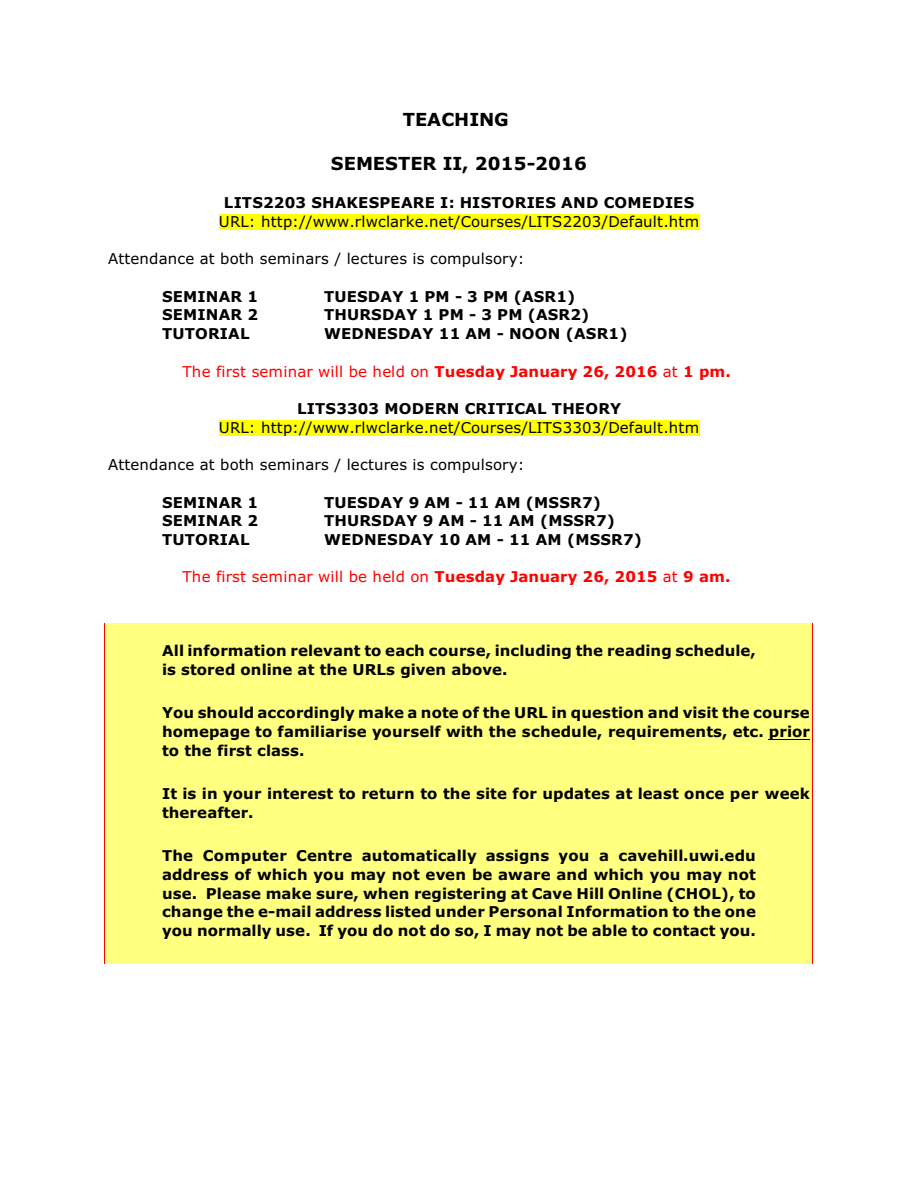
<style>
.page{position:relative;width:918px;height:1188px;background:#fff}
.page>*{position:absolute;margin:0;border:0;box-sizing:border-box;transform-origin:0 0}
.t1{font:700 18px "Verdana";color:#000}
.t2{font:700 15px/18.8px "Verdana";letter-spacing:.01em;color:#000}
.t3{font:15px "Verdana";letter-spacing:.01em;color:#000}
.t4{font:15px "Verdana";letter-spacing:.02em;color:#f00}
.s1{font-weight:700}
</style>
<div class="page">
<div style="left:105px;top:623px;width:708px;height:17px;background:#ffff80"></div>
<div style="left:105px;top:641px;width:708px;height:40px;background:#ffff80"></div>
<div style="left:105px;top:681px;width:708px;height:22px;background:#ffff80"></div>
<div style="left:105px;top:703px;width:708px;height:59px;background:#ffff80"></div>
<div style="left:105px;top:762px;width:708px;height:22px;background:#ffff80"></div>
<div style="left:105px;top:784px;width:708px;height:40px;background:#ffff80"></div>
<div style="left:105px;top:824px;width:708px;height:22px;background:#ffff80"></div>
<div style="left:105px;top:846px;width:708px;height:96px;background:#ffff80"></div>
<div style="left:105px;top:942px;width:708px;height:22px;background:#ffff80"></div>
<div style="left:219px;top:215px;width:480px;height:15px;background:#ff0"></div>
<div style="left:219px;top:421px;width:480px;height:15px;background:#ff0"></div>
<hr style="left:769px;top:740px;width:41px;height:1px;background:#000">
<p class="t1" style="left:403px;top:112px;width:108px">TEACHING</p>
<p class="t1" style="left:331px;top:156px;width:258px">SEMESTER II, 2015-2016</p>
<p class="t2" style="left:224px;top:195px;width:472px">LITS2203 SHAKESPEARE I: HISTORIES AND COMEDIES</p>
<p class="t3" style="left:219px;top:215px;width:482px">URL: http://www.rlwclarke.net/Courses/LITS2203/Default.htm</p>
<p class="t3" style="left:108px;top:253px;width:418px">Attendance at both seminars / lectures is compulsory:</p>
<p class="t2" style="left:162px;top:288px;width:98px">SEMINAR 1</p>
<p class="t2" style="left:324px;top:288px;width:253px">TUESDAY 1 PM - 3 PM (ASR1)</p>
<p class="t2" style="left:162px;top:307px;width:98px">SEMINAR 2</p>
<p class="t2" style="left:324px;top:307px;width:267px">THURSDAY 1 PM - 3 PM (ASR2)</p>
<p class="t2" style="left:162px;top:326px;width:89px">TUTORIAL</p>
<p class="t2" style="left:324px;top:326px;width:305px">WEDNESDAY 11 AM - NOON (ASR1)</p>
<p class="t4" style="left:183px;top:365px;width:550px">The first seminar will be held on <span class="s1">Tuesday January 26, 2016</span> at <span class="s1">1 pm.</span></p>
<p class="t2" style="left:297px;top:400px;width:326px">LITS3303 MODERN CRITICAL THEORY</p>
<p class="t3" style="left:219px;top:421px;width:482px">URL: http://www.rlwclarke.net/Courses/LITS3303/Default.htm</p>
<p class="t3" style="left:108px;top:459px;width:418px">Attendance at both seminars / lectures is compulsory:</p>
<p class="t2" style="left:162px;top:494px;width:98px">SEMINAR 1</p>
<p class="t2" style="left:324px;top:494px;width:278px">TUESDAY 9 AM - 11 AM (MSSR7)</p>
<p class="t2" style="left:162px;top:513px;width:98px">SEMINAR 2</p>
<p class="t2" style="left:324px;top:513px;width:293px">THURSDAY 9 AM - 11 AM (MSSR7)</p>
<p class="t2" style="left:162px;top:531px;width:89px">TUTORIAL</p>
<p class="t2" style="left:324px;top:531px;width:320px">WEDNESDAY 10 AM - 11 AM (MSSR7)</p>
<p class="t4" style="left:183px;top:571px;width:549px">The first seminar will be held on <span class="s1">Tuesday January 26, 2015</span> at <span class="s1">9 am.</span></p>
<p class="t2" style="left:162px;top:643px;width:596px">All information relevant to each course, including the reading schedule, is stored online at the URLs given above.</p>
<p class="t2" style="left:162px;top:705px;width:649px;text-align:justify">You should accordingly make a note of the URL in question and visit the course homepage to familiarise yourself with the schedule, requirements, etc. prior to the first class.</p>
<p class="t2" style="left:162px;top:786px;width:649px">It is in your interest to return to the site for updates at least once per week thereafter.</p>
<p class="t2" style="left:162px;top:848px;width:596px;text-align:justify">The Computer Centre automatically assigns you a cavehill.uwi.edu address of which you may not even be aware and which you may not use. Please make sure, when registering at Cave Hill Online (CHOL), to change the e-mail address listed under Personal Information to the one you normally use. If you do not do so, I may not be able to contact you.</p>
</div>
